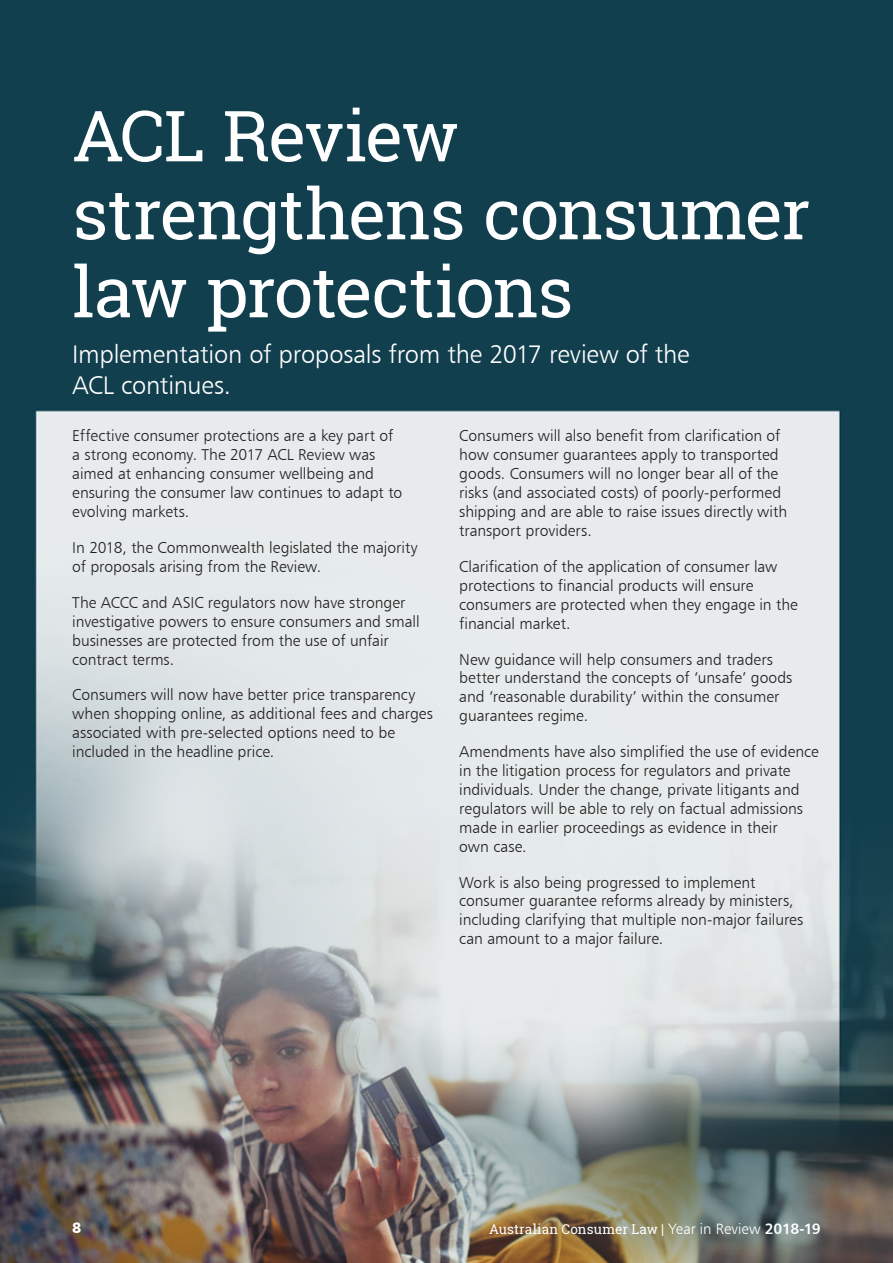
<style>
.page{position:relative;width:893px;height:1263px;background:#fff}
.page>*{position:absolute;margin:0;border:0;box-sizing:border-box;transform-origin:0 0}
.Feature_heading{font:70.5px/78px "Roboto Slab";letter-spacing:-.025em;color:#fff}
.Summary_text{font:25.5px/30.6px "Humanist 777 BT Light B";letter-spacing:-.01em;color:#fff}
.t1{font:15.75px/18.9px "Humanist 777 BT Light B";color:#231f20}
.t2{font:15px "Humanist 777 BT Black B";color:#fff}
.t3{font:13.5px "Roboto Slab";letter-spacing:.01em;color:#fff}
.s1{font-family:"Humanist 777 BT Light B";font-size:15px}
.s2{font-family:"Humanist 777 BT Bold B";font-size:15px}
</style>
<div class="page">
<img style="left:0;top:0;width:893px;height:1263px">
<p class="Feature_heading" style="left:72px;top:96px;width:740px">ACL Review strengthens consumer law protections</p>
<p class="Summary_text" style="left:72px;top:339px;width:619px">Implementation of proposals from the 2017 review of the<br>ACL continues.</p>
<p class="t1" style="left:72px;top:426px;width:331px">Effective consumer protections are a key part of a strong economy. The 2017 ACL Review was aimed at enhancing consumer wellbeing and ensuring the consumer law continues to adapt to evolving markets.</p>
<p class="t1" style="left:72px;top:538px;width:347px">In 2018, the Commonwealth legislated the majority of proposals arising from the Review.</p>
<p class="t1" style="left:72px;top:593px;width:349px">The ACCC and ASIC regulators now have stronger investigative powers to ensure consumers and small businesses are protected from the use of unfair contract terms.</p>
<p class="t1" style="left:72px;top:685px;width:362px">Consumers will now have better price transparency when shopping online, as additional fees and charges associated with pre-selected options need to be included in the headline price.</p>
<p class="t1" style="left:459px;top:426px;width:329px">Consumers will also benefit from clarification of how consumer guarantees apply to transported goods. Consumers will no longer bear all of the risks (and associated costs) of poorly-performed shipping and are able to raise issues directly with</p>
<p class="t1" style="left:459px;top:521px;width:134px">transport providers.</p>
<p class="t1" style="left:459px;top:557px;width:340px">Clarification of the application of consumer law protections to financial products will ensure consumers are protected when they engage in the financial market.</p>
<p class="t1" style="left:459px;top:649px;width:335px">New guidance will help consumers and traders better understand the concepts of ‘unsafe’ goods and ‘reasonable durability’ within the consumer guarantees regime.</p>
<p class="t1" style="left:459px;top:742px;width:361px">Amendments have also simplified the use of evidence in the litigation process for regulators and private individuals. Under the change, private litigants and regulators will be able to rely on factual admissions made in earlier proceedings as evidence in their<br>own case.</p>
<p class="t1" style="left:459px;top:872px;width:346px">Work is also being progressed to implement consumer guarantee reforms already by ministers, including clarifying that multiple non-major failures can amount to a major failure.</p>
<p class="t2" style="left:72px;top:1218px;width:11px">8</p>
<p class="t3" style="left:489px;top:1220px;width:333px">Australian Consumer Law | <span class="s1">Year in Review</span> <span class="s2">2018-19</span></p>
</div>
